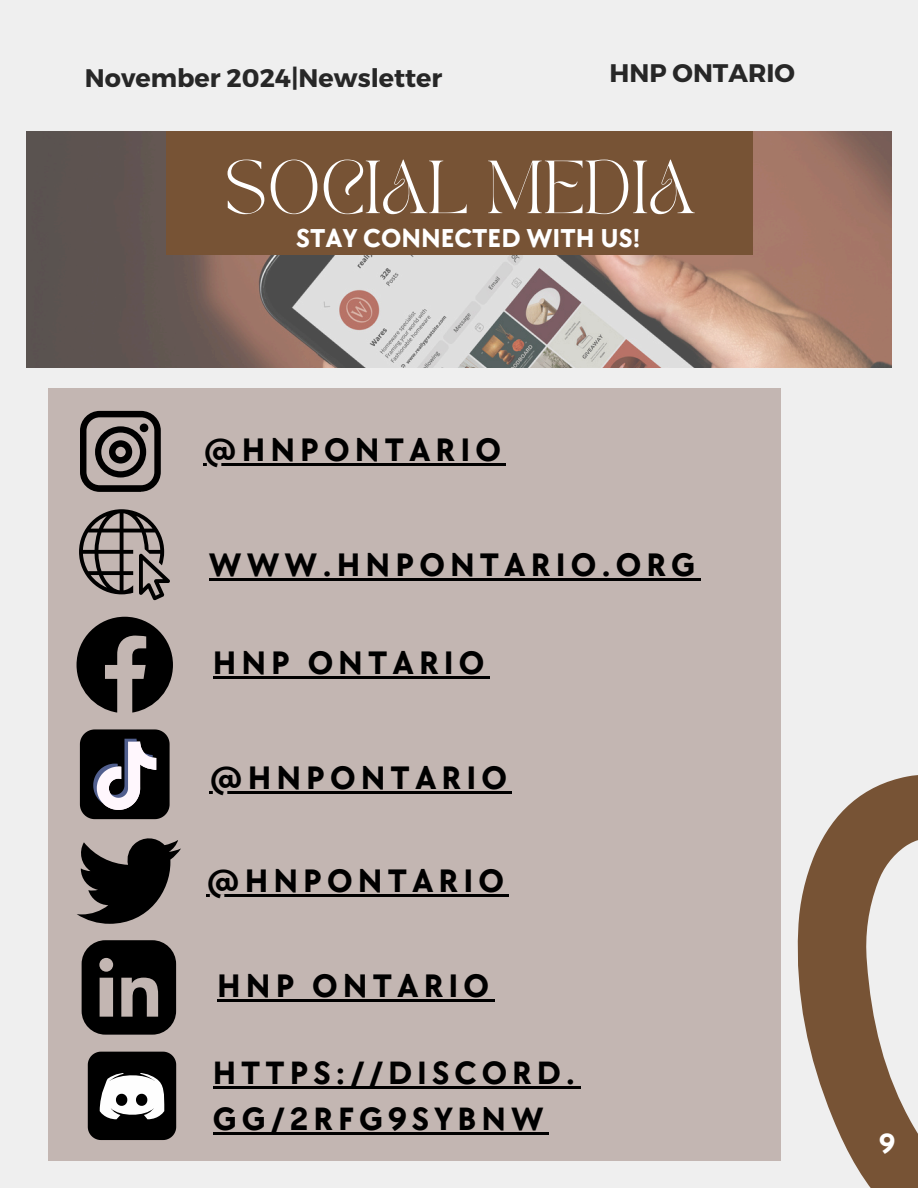
<style>
.page{position:relative;width:918px;height:1188px;background:#efefef}
.page>*{position:absolute;margin:0;border:0;box-sizing:border-box;transform-origin:0 0}
.t1{font:52.5px "TAN PEARL Regular";color:#fff}
.t2{font:700 33.6px "TT Chocolates";letter-spacing:.15em;color:#000}
.t3{font:700 33.3px/46.2px "TT Chocolates";letter-spacing:.15em;color:#000}
.t4{font:700 28.65px "TT Chocolates";color:#fff}
.t5{font:700 26.7px "TT Chocolates";color:#fff}
.t6{font:700 25.35px "Montserrat";color:#272727}
</style>
<div class="page">
<img style="left:26px;top:132px;width:865px;height:236px">
<svg style="left:797px;top:775px;width:121px;height:413px;fill:#775335"></svg>
<div style="left:166px;top:132px;width:587px;height:123px;background:#775335"></div>
<div style="left:48px;top:388px;width:732px;height:773px;background:#c3b6b2"></div>
<svg style="left:80px;top:411px;width:81px;height:81px"></svg>
<svg style="left:79px;top:509px;width:91px;height:91px"></svg>
<svg style="left:80px;top:729px;width:90px;height:90px;background:#403f43"></svg>
<svg style="left:77px;top:617px;width:96px;height:95px"></svg>
<svg style="left:77px;top:838px;width:104px;height:86px"></svg>
<svg style="left:82px;top:940px;width:94px;height:95px"></svg>
<svg style="left:88px;top:1052px;width:88px;height:88px;background:#4a4a4a"></svg>
<hr style="left:204px;top:463px;width:302px;height:3px;background:#000">
<hr style="left:209px;top:578px;width:491px;height:2px;background:#000">
<hr style="left:213px;top:676px;width:276px;height:3px;background:#000">
<hr style="left:210px;top:791px;width:302px;height:2px;background:#000">
<hr style="left:207px;top:895px;width:302px;height:2px;background:#000">
<hr style="left:217px;top:999px;width:59px;height:3px;background:#000">
<hr style="left:276px;top:999px;width:218px;height:3px;background:#000">
<hr style="left:213px;top:1086px;width:367px;height:2px;background:#000">
<hr style="left:213px;top:1132px;width:336px;height:2px;background:#000">
<p class="t6" style="left:85px;top:61px;width:359px">November 2024|Newsletter</p>
<h3 class="t6" style="left:609px;top:57px;width:187px">HNP ONTARIO</h3>
<p class="t1" style="left:224px;top:160px;width:472px">SOCIAL MEDIA</p>
<h1 class="t5" style="left:296px;top:223px;width:345px">STAY CONNECTED WITH US!</h1>
<h3 class="t2" style="left:204px;top:431px;width:299px">@HNPONTARIO</h3>
<p class="t2" style="left:209px;top:546px;width:488px">WWW.HNPONTARIO.ORG</p>
<h2 class="t2" style="left:213px;top:644px;width:273px">HNP ONTARIO</h2>
<p class="t2" style="left:210px;top:759px;width:299px">@HNPONTARIO</p>
<p class="t2" style="left:207px;top:862px;width:299px">@HNPONTARIO</p>
<h2 class="t2" style="left:217px;top:967px;width:273px">HNP ONTARIO</h2>
<h2 class="t3" style="left:213px;top:1051px;width:364px">HTTPS://DISCORD.<br>GG/2RFG9SYBNW</h2>
<p class="t4" style="left:879px;top:1127px;width:18px">9</p>
</div>
